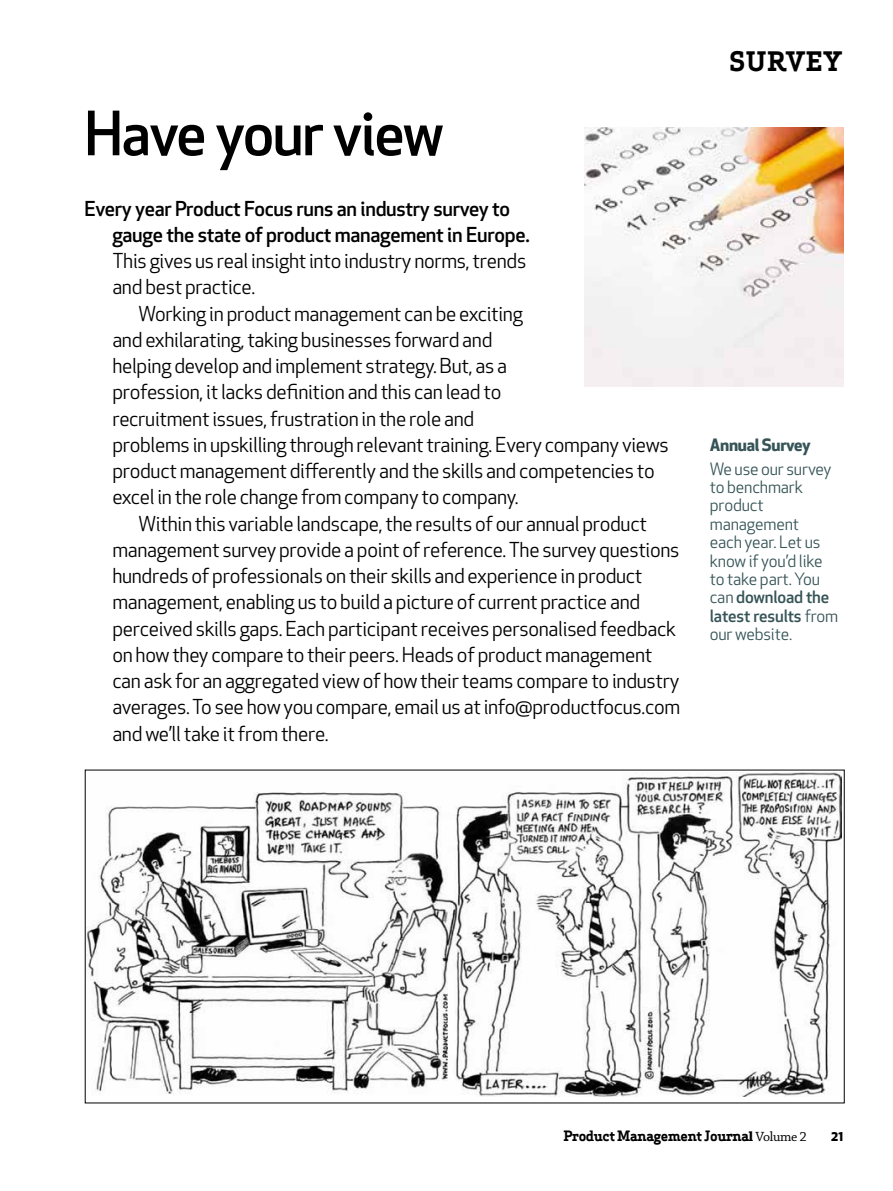
<style>
.page{position:relative;width:893px;height:1191px;background:#fff}
.page>*{position:absolute;margin:0;border:0;box-sizing:border-box;transform-origin:0 0}
.t1{font:500 59.5px "Apex New";letter-spacing:-.025em;color:#000}
.t2{font:700 26.25px "Apex Serif";letter-spacing:.03em;color:#000}
.t3{font:20.12px/26.2px "Apex New";letter-spacing:-.015em;color:#000}
.t4{font:500 20.12px/26.2px "Apex New";letter-spacing:-.015em;color:#000}
.t5{font:16.62px/18.4px "Apex New";letter-spacing:-.01em;color:#365457}
.t6{font:700 16.62px "Apex New";letter-spacing:-.02em;color:#365457}
.t7{font:700 14px "Apex Serif";letter-spacing:-.025em;color:#000}
.t8{font:700 14px "Apex New";color:#000}
.s1{font-weight:500}
.s2{font-family:"Chaparral Pro"}
.s3{font-family:"Chaparral Pro";font-weight:400}
</style>
<div class="page">
<img style="left:87px;top:772px;width:755px;height:324px">
<img style="left:585px;top:128px;width:258px;height:259px">
<h1 class="t1" style="left:84px;top:94px;width:361px">Have your view</h1>
<p class="t4" style="left:112px;top:195px;width:419px;text-indent:-28px">Every year Product Focus runs an industry survey to gauge the state of product management in Europe.</p>
<p class="t3" style="left:112px;top:248px;width:415px">This gives us real insight into industry norms, trends and best practice.</p>
<p class="t3" style="left:112px;top:300px;width:558px;text-indent:26px">Working in product management can be exciting<br>and exhilarating, taking businesses forward and<br>helping develop and implement strategy. But, as a<br>profession, it lacks definition and this can lead to<br>recruitment issues, frustration in the role and<br>problems in upskilling through relevant training. Every company views product management differently and the skills and competencies to excel in the role change from company to company.</p>
<p class="t3" style="left:112px;top:510px;width:569px;text-indent:26px">Within this variable landscape, the results of our annual product management survey provide a point of reference. The survey questions hundreds of professionals on their skills and experience in product management, enabling us to build a picture of current practice and perceived skills gaps. Each participant receives personalised feedback on how they compare to their peers. Heads of product management can ask for an aggregated view of how their teams compare to industry averages. To see how you compare, email us at info@productfocus.com and we’ll take it from there.</p>
<h2 class="t2" style="left:729px;top:44px;width:114px">SURVEY</h2>
<p class="t6" style="left:710px;top:433px;width:102px">Annual Survey</p>
<p class="t5" style="left:710px;top:459px;width:130px">We use our survey to benchmark product management<br>each year. Let us know if you’d like to take part. You can <span class="s1">download the latest results</span> from our website.</p>
<p class="t7" style="left:563px;top:1127px;width:245px">Product Management Journa<span class="s2">l</span> <span class="s3">Volume 2</span></p>
<p class="t8" style="left:831px;top:1126px;width:14px">21</p>
</div>
